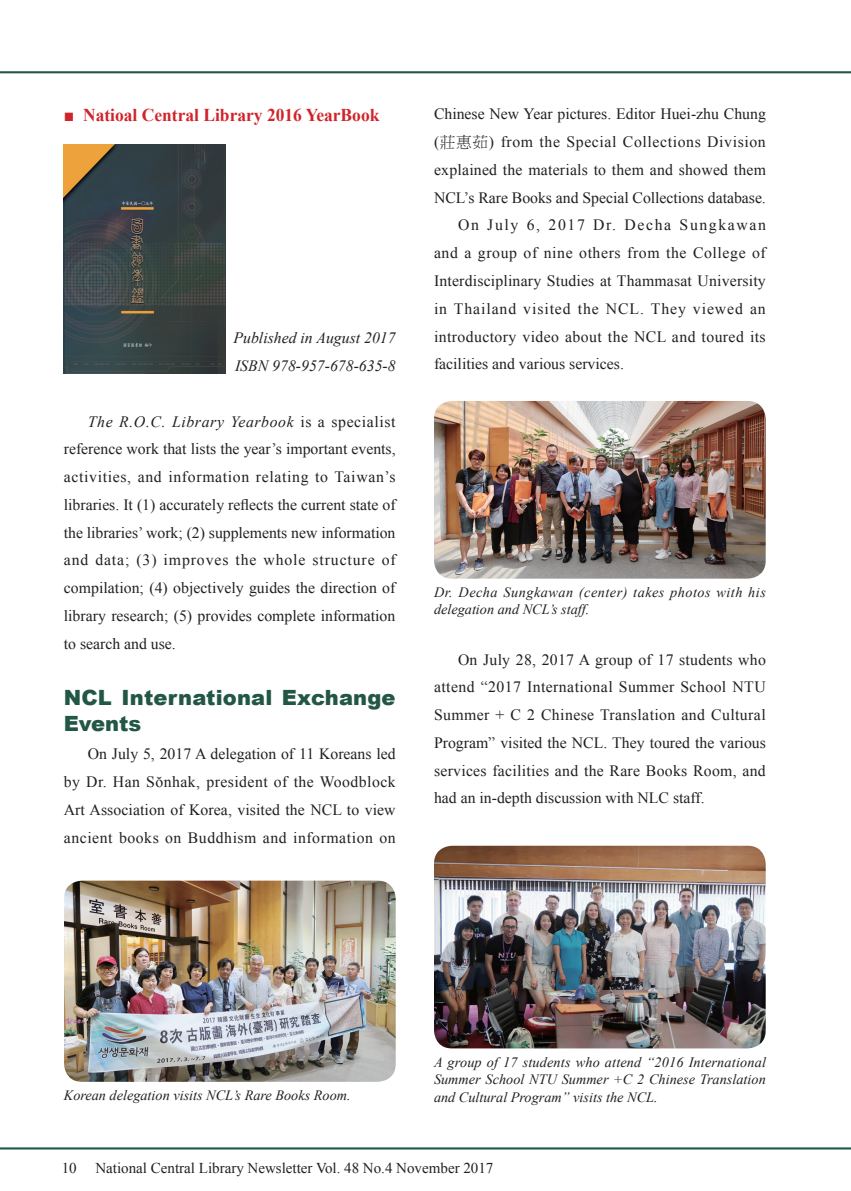
<style>
.page{position:relative;width:851px;height:1191px;background:#fff}
.page>*{position:absolute;margin:0;border:0;box-sizing:border-box;transform-origin:0 0}
.t1{font:900 21px/25.2px "Arial";letter-spacing:.005em;color:#235745}
.t2{font:700 18px "Times New Roman";color:#d1232a}
.t3{font:15.75px/27.8px "Times New Roman";letter-spacing:.015em;color:#231f20;text-align:justify}
.t4{font:15.75px "Times New Roman";letter-spacing:.04em;color:#231f20}
.t5{font:italic 15.75px/27.8px "Times New Roman";color:#231f20}
.t6{font:15.75px "Times New Roman";letter-spacing:.055em;color:#231f20}
.t7{font:15.75px "Times New Roman";letter-spacing:.1em;color:#231f20}
.t8{font:15px "Times New Roman";color:#231f20}
.t9{font:italic 14.25px/17.1px "Times New Roman";color:#231f20}
.t10{font:italic 14.25px/17.1px "Times New Roman";letter-spacing:.035em;color:#231f20}
.s1{font-style:italic}
.s2{font-family:"P Ming Li U"}
</style>
<div class="page">
<hr style="left:0;top:71px;width:850px;height:2px;background:#235846">
<hr style="left:0;top:1147px;width:850px;height:2px;background:#235846">
<img style="left:434px;top:401px;width:331px;height:177px">
<img style="left:434px;top:845px;width:331px;height:203px">
<img style="left:64px;top:145px;width:162px;height:228px">
<img style="left:64px;top:880px;width:331px;height:201px">
<p class="t2" style="left:64px;top:103px;width:317px">■ Natioal Central Library 2016 YearBook</p>
<p class="t5" style="left:233px;top:324px;width:164px">Published in August 2017<br>ISBN 978-957-678-635-8</p>
<p class="t3" style="left:64px;top:407px;width:333px;text-indent:24px"><span class="s1">The R.O.C. Library Yearbook</span> is a specialist reference work that lists the year’s important events, activities, and information relating to Taiwan’s libraries. It (1) accurately reflects the current state of the libraries’ work; (2) supplements new information and data; (3) improves the whole structure of compilation; (4) objectively guides the direction of library research; (5) provides complete information to search and use.</p>
<h1 class="t1" style="left:64px;top:684px;width:333px">NCL International Exchange<br>Events</h1>
<p class="t3" style="left:64px;top:740px;width:333px;text-indent:24px">On July 5, 2017 A delegation of 11 Koreans led by Dr. Han Sŏnhak, president of the Woodblock Art Association of Korea, visited the NCL to view ancient books on Buddhism and information on</p>
<p class="t3" style="left:434px;top:100px;width:333px">Chinese New Year pictures. Editor Huei-zhu Chung</p>
<p class="t4" style="left:434px;top:131px;width:333px">(<span class="s2">莊惠茹</span>) from the Special Collections Division</p>
<p class="t3" style="left:434px;top:156px;width:333px">explained the materials to them and showed them</p>
<p class="t3" style="left:434px;top:183px;width:333px">NCL’s Rare Books and Special Collections database.</p>
<p class="t7" style="left:458px;top:215px;width:309px">On July 6, 2017 Dr. Decha Sungkawan</p>
<p class="t4" style="left:434px;top:242px;width:333px">and a group of nine others from the College of</p>
<p class="t3" style="left:434px;top:267px;width:333px">Interdisciplinary Studies at Thammasat University</p>
<p class="t6" style="left:434px;top:298px;width:333px">in Thailand visited the NCL. They viewed an</p>
<p class="t3" style="left:434px;top:322px;width:333px">introductory video about the NCL and toured its</p>
<p class="t3" style="left:434px;top:350px;width:191px">facilities and various services.</p>
<p class="t10" style="left:434px;top:583px;width:333px">Dr. Decha Sungkawan (center) takes photos with his delegation and NCL’s staff.</p>
<p class="t3" style="left:434px;top:645px;width:333px;text-indent:24px">On July 28, 2017 A group of 17 students who attend “2017 International Summer School NTU Summer + C 2 Chinese Translation and Cultural Program” visited the NCL. They toured the various services facilities and the Rare Books Room, and had an in-depth discussion with NLC staff.</p>
<p class="t9" style="left:434px;top:1053px;width:333px">A group of 17 students who attend “2016 International<br>Summer School NTU Summer +C 2 Chinese Translation</p>
<p class="t9" style="left:64px;top:1085px;width:288px">Korean delegation visits NCL’s Rare Books Room.</p>
<p class="t9" style="left:434px;top:1088px;width:225px">and Cultural Program” visits the NCL.</p>
<p class="t8" style="left:62px;top:1157px;width:16px">10</p>
<p class="t8" style="left:95px;top:1157px;width:399px">National Central Library Newsletter Vol. 48 No.4 November 2017</p>
</div>
